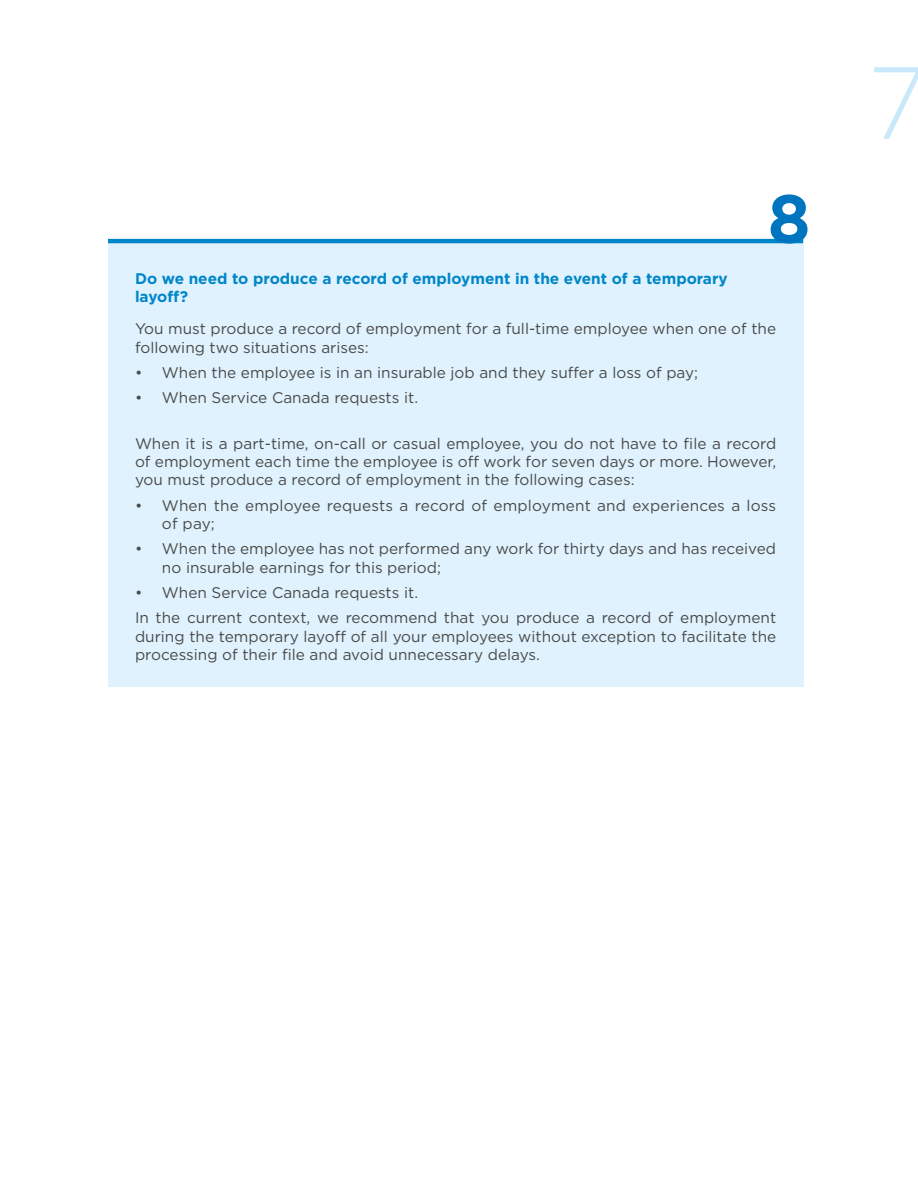
<style>
.page{position:relative;width:918px;height:1188px;background:#fff}
.page>*{position:absolute;margin:0;border:0;box-sizing:border-box;transform-origin:0 0}
.t1{font:300 102.3px "Gotham";color:#c9e9fb}
.t2{font:700 68.25px "Gotham";color:#0075bf}
.t3{font:15.3px/18.5px "Gotham";color:#4a4a49}
.t4{font:700 15.3px/18.5px "Gotham";color:#0086c9}
</style>
<div class="page">
<div style="left:108px;top:245px;width:695px;height:442px;background:#dff2fd"></div>
<hr style="left:108px;top:239px;width:695px;height:4px;background:#0086c9">
<h2 class="t2" style="left:768px;top:173px;width:44px">8</h2>
<p class="t4" style="left:135px;top:269px;width:594px">Do we need to produce a record of employment in the event of a temporary layoff?</p>
<p class="t3" style="left:135px;top:319px;width:643px">You must produce a record of employment for a full-time employee when one of the following two situations arises:</p>
<p class="t3" style="left:135px;top:363px;width:565px">• When the employee is in an insurable job and they suffer a loss of pay;</p>
<p class="t3" style="left:135px;top:388px;width:285px">• When Service Canada requests it.</p>
<p class="t3" style="left:135px;top:434px;width:643px;text-align:justify">When it is a part-time, on-call or casual employee, you do not have to file a record of employment each time the employee is off work for seven days or more. However, you must produce a record of employment in the following cases:</p>
<p class="t3" style="left:162px;top:496px;width:616px;text-indent:-27px">• When the employee requests a record of employment and experiences a loss of pay;</p>
<p class="t3" style="left:162px;top:539px;width:616px;text-indent:-27px">• When the employee has not performed any work for thirty days and has received no insurable earnings for this period;</p>
<p class="t3" style="left:135px;top:580px;width:643px;line-height:25.2px">• When Service Canada requests it.<br>In the current context, we recommend that you produce a record of employment</p>
<p class="t3" style="left:135px;top:627px;width:643px">during the temporary layoff of all your employees without exception to facilitate the processing of their file and avoid unnecessary delays.</p>
<h1 class="t1" style="left:867px;top:38px;width:62px">7</h1>
</div>
